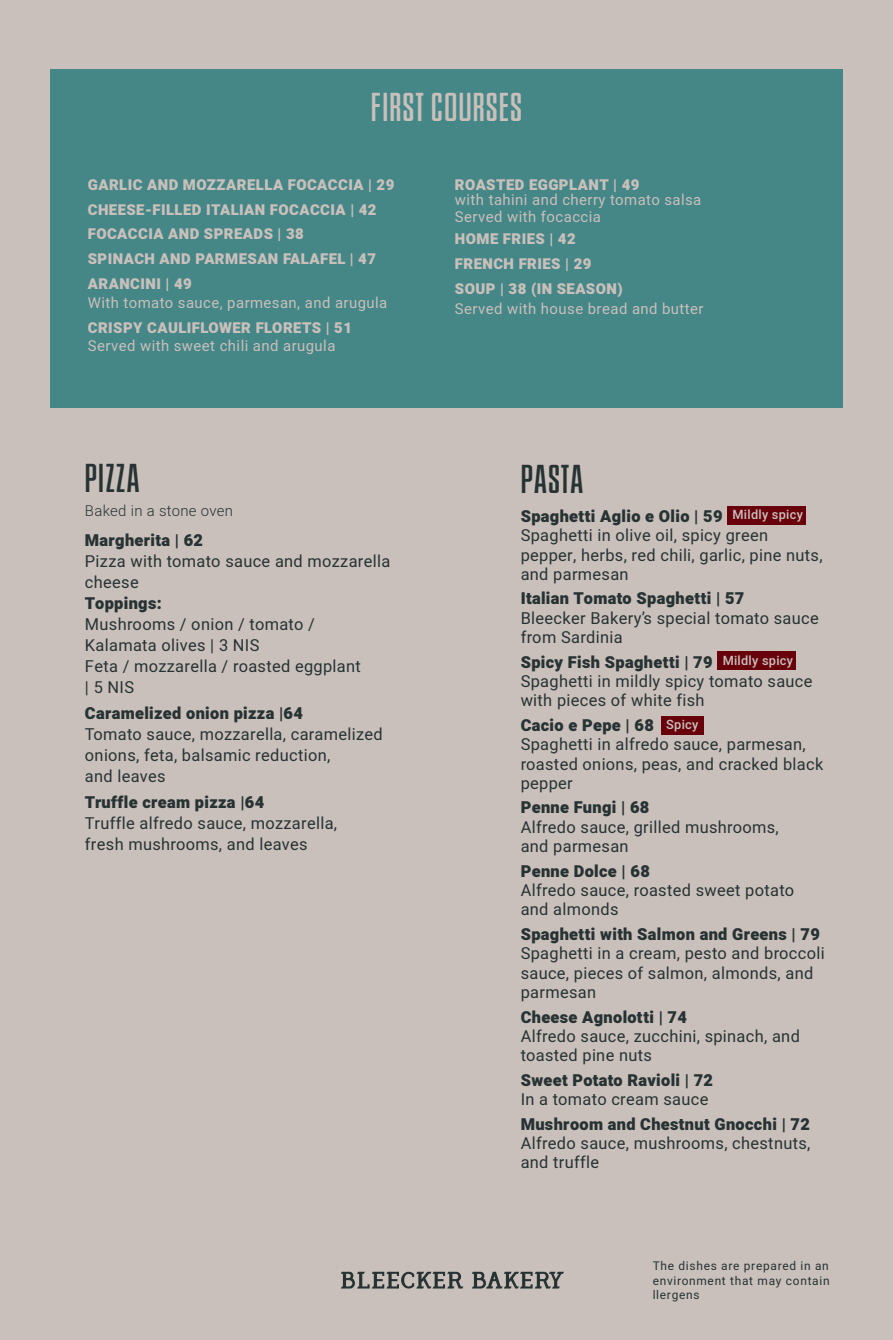
<style>
.page{position:relative;width:893px;height:1340px;background:#fff}
.page>*{position:absolute;margin:0;border:0;box-sizing:border-box;transform-origin:0 0}
.t1{font:44.62px "Bar Lev AAA";letter-spacing:.02em;color:#c9c0bb}
.t2{font:44.62px "Bar Lev AAA";letter-spacing:.02em;color:#273233}
.t3{font:16.45px/19.4px "Heebo";letter-spacing:.02em;color:#273233}
.t4{font:900 16.45px "Heebo";letter-spacing:.02em;color:#273233}
.t5{font:900 14.88px/24.8px "Heebo";letter-spacing:.03em;color:#c9c0bb}
.t6{font:14.88px/17.3px "Heebo";letter-spacing:.03em;color:#c9c0bb}
.t7{font:300 14.88px "Heebo";letter-spacing:.02em;color:#273233}
.t8{font:500 12.78px "Heebo";letter-spacing:.02em;color:#c9c0bb}
.t9{font:11.9px/14.9px "Heebo";letter-spacing:.06em;color:#273233;text-align:justify}
</style>
<div class="page">
<div style="left:0;top:0;width:893px;height:1339px;background:#c9c0bb"></div>
<div style="left:50px;top:69px;width:793px;height:338px;background:#458687"></div>
<svg style="left:341px;top:1271px;width:122px;height:17px"></svg>
<svg style="left:472px;top:1271px;width:92px;height:17px"></svg>
<div style="left:728px;top:506px;width:78px;height:18px;background:#67000a"></div>
<div style="left:718px;top:652px;width:78px;height:18px;background:#67000a"></div>
<div style="left:661px;top:716px;width:43px;height:18px;background:#67000a"></div>
<h1 class="t1" style="left:371px;top:82px;width:153px">FIRST COURSES</h1>
<p class="t5" style="left:88px;top:173px;width:308px">GARLIC AND MOZZARELLA FOCACCIA | 29<br>CHEESE-FILLED ITALIAN FOCACCIA | 42<br>FOCACCIA AND SPREADS | 38<br>SPINACH AND PARMESAN FALAFEL | 47<br>ARANCINI | 49</p>
<p class="t6" style="left:88px;top:294px;width:301px">With tomato sauce, parmesan, and arugula</p>
<p class="t5" style="left:88px;top:316px;width:266px">CRISPY CAULIFLOWER FLORETS | 51</p>
<p class="t6" style="left:88px;top:337px;width:249px">Served with sweet chili and arugula</p>
<h1 class="t2" style="left:85px;top:453px;width:56px">PIZZA</h1>
<p class="t7" style="left:85px;top:500px;width:149px">Baked in a stone oven</p>
<p class="t4" style="left:85px;top:528px;width:120px">Margherita | 62</p>
<p class="t3" style="left:85px;top:550px;width:307px;line-height:21px">Pizza with tomato sauce and mozzarella cheese</p>
<p class="t4" style="left:85px;top:591px;width:78px">Toppings:</p>
<p class="t3" style="left:85px;top:613px;width:277px;line-height:21px">Mushrooms / onion / tomato /<br>Kalamata olives | 3 NIS<br>Feta / mozzarella / roasted eggplant | 5 NIS</p>
<p class="t4" style="left:85px;top:701px;width:220px">Caramelized onion pizza |64</p>
<p class="t3" style="left:85px;top:723px;width:299px;line-height:21px">Tomato sauce, mozzarella, caramelized onions, feta, balsamic reduction,<br>and leaves</p>
<p class="t4" style="left:85px;top:791px;width:181px">Truffle cream pizza |64</p>
<p class="t3" style="left:85px;top:812px;width:254px;line-height:21px">Truffle alfredo sauce, mozzarella, fresh mushrooms, and leaves</p>
<p class="t5" style="left:455px;top:173px;width:186px">ROASTED EGGPLANT | 49</p>
<p class="t6" style="left:455px;top:191px;width:248px">with tahini and cherry tomato salsa<br>Served with focaccia</p>
<p class="t5" style="left:455px;top:227px;width:169px">HOME FRIES | 42<br>FRENCH FRIES | 29<br>SOUP | 38 (IN SEASON)</p>
<p class="t6" style="left:455px;top:300px;width:250px">Served with house bread and butter</p>
<h1 class="t2" style="left:521px;top:453px;width:64px">PASTA</h1>
<p class="t4" style="left:521px;top:504px;width:203px">Spaghetti Aglio e Olio | 59</p>
<p class="t3" style="left:521px;top:525px;width:303px">Spaghetti in olive oil, spicy green pepper, herbs, red chili, garlic, pine nuts, and parmesan</p>
<p class="t4" style="left:521px;top:587px;width:225px">Italian Tomato Spaghetti | 57</p>
<p class="t3" style="left:521px;top:608px;width:299px">Bleecker Bakery’s special tomato sauce from Sardinia</p>
<p class="t4" style="left:521px;top:650px;width:193px">Spicy Fish Spaghetti | 79</p>
<p class="t3" style="left:521px;top:671px;width:293px">Spaghetti in mildly spicy tomato sauce with pieces of white fish</p>
<p class="t4" style="left:521px;top:713px;width:135px">Cacio e Pepe | 68</p>
<p class="t3" style="left:521px;top:734px;width:304px">Spaghetti in alfredo sauce, parmesan, roasted onions, peas, and cracked black pepper</p>
<p class="t4" style="left:521px;top:796px;width:130px">Penne Fungi | 68</p>
<p class="t3" style="left:521px;top:817px;width:260px">Alfredo sauce, grilled mushrooms, and parmesan</p>
<p class="t4" style="left:521px;top:859px;width:131px">Penne Dolce | 68</p>
<p class="t3" style="left:521px;top:880px;width:275px">Alfredo sauce, roasted sweet potato and almonds</p>
<p class="t4" style="left:521px;top:922px;width:301px">Spaghetti with Salmon and Greens | 79</p>
<p class="t3" style="left:521px;top:943px;width:305px">Spaghetti in a cream, pesto and broccoli sauce, pieces of salmon, almonds, and parmesan</p>
<p class="t4" style="left:521px;top:1005px;width:168px">Cheese Agnolotti | 74</p>
<p class="t3" style="left:521px;top:1026px;width:281px">Alfredo sauce, zucchini, spinach, and toasted pine nuts</p>
<p class="t4" style="left:521px;top:1068px;width:194px">Sweet Potato Ravioli | 72</p>
<p class="t3" style="left:521px;top:1089px;width:189px">In a tomato cream sauce</p>
<p class="t4" style="left:521px;top:1112px;width:291px">Mushroom and Chestnut Gnocchi | 72</p>
<p class="t3" style="left:521px;top:1133px;width:291px">Alfredo sauce, mushrooms, chestnuts, and truffle</p>
<p class="t8" style="left:732px;top:506px;width:72px">Mildly spicy</p>
<p class="t8" style="left:723px;top:651px;width:72px">Mildly spicy</p>
<p class="t8" style="left:666px;top:715px;width:34px">Spicy</p>
<p class="t9" style="left:653px;top:1257px;width:178px">The dishes are prepared in an environment that may contain llergens</p>
</div>
